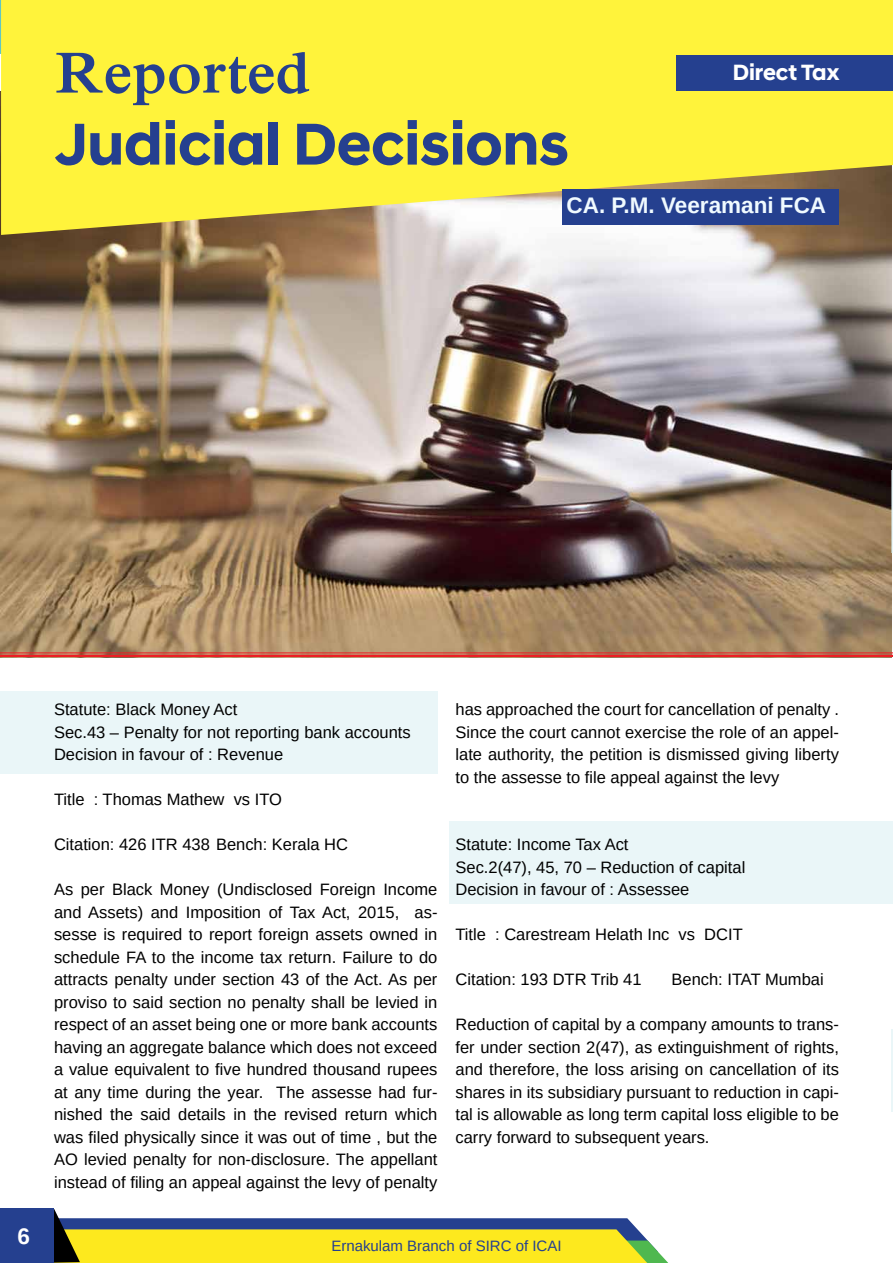
<style>
.page{position:relative;width:893px;height:1263px;background:#fff}
.page>*{position:absolute;margin:0;border:0;box-sizing:border-box;transform-origin:0 0}
.t1{font:700 60px "Hyundai Sans Head";color:#25408f}
.t2{font:700 60px "Iskoola Pota";color:#25408f}
.t3{font:700 22.5px "Arimo";color:#f0faff}
.t4{font:700 22.5px "Hyundai Sans Head";color:#fff}
.t5{font:700 22.5px "Arimo";color:#fff}
.t6{font:16.5px/22.5px "Arimo";color:#000;text-align:justify}
.t7{font:15px "Arimo";color:#25408f}
</style>
<div class="page">
<svg style="left:54px;top:1209px;width:614px;height:54px"></svg>
<div style="left:0;top:1209px;width:54px;height:54px;background:#25408f"></div>
<div style="left:0;top:691px;width:437px;height:83px;background:#eaf6f8"></div>
<div style="left:450px;top:821px;width:443px;height:83px;background:#eaf6f8"></div>
<img style="left:0;top:91px;width:892px;height:564px">
<svg style="left:1px;top:0;width:892px;height:235px;background:#f5e843"></svg>
<div style="left:676px;top:56px;width:217px;height:35px;background:#25408f"></div>
<hr style="left:0;top:655px;width:893px;height:2px;background:#ed1d24">
<hr style="left:0;top:652px;width:893px;height:1px;background:#ed1d24">
<div style="left:562px;top:189px;width:277px;height:35px;background:#25408f"></div>
<hr style="left:892px;top:470px;width:1px;height:83px;background:#d8eff2">
<hr style="left:892px;top:1029px;width:1px;height:83px;background:#d8eff2">
<h1 class="t2" style="left:55px;top:39px;width:256px">Reported</h1>
<h2 class="t4" style="left:733px;top:59px;width:108px">Direct Tax</h2>
<h1 class="t1" style="left:55px;top:108px;width:515px">Judicial Decisions</h1>
<h2 class="t3" style="left:566px;top:190px;width:261px">CA. P.M. Veeramani FCA</h2>
<h2 class="t5" style="left:18px;top:1221px;width:14px">6</h2>
<p class="t6" style="left:54px;top:698px;width:358px;text-align:left">Statute: Black Money Act<br>Sec.43 – Penalty for not reporting bank accounts<br>Decision in favour of : Revenue</p>
<p class="t6" style="left:54px;top:788px;width:230px">Title : Thomas Mathew vs ITO</p>
<p class="t6" style="left:54px;top:833px;width:296px">Citation: 426 ITR 438 Bench: Kerala HC</p>
<p class="t6" style="left:54px;top:878px;width:385px">As per Black Money (Undisclosed Foreign Income and Assets) and Imposition of Tax Act, 2015, as&shy;sesse is required to report foreign assets owned in schedule FA to the income tax return. Failure to do attracts penalty under section 43 of the Act. As per proviso to said section no penalty shall be levied in respect of an asset being one or more bank accounts having an aggregate balance which does not exceed a value equivalent to five hundred thousand rupees at any time during the year. The assesse had fur&shy;nished the said details in the revised return which was filed physically since it was out of time , but the AO levied penalty for non-disclosure. The appellant instead of filing an appeal against the levy of penalty</p>
<p class="t6" style="left:455px;top:698px;width:385px">has approached the court for cancellation of penalty .<br>Since the court cannot exercise the role of an appel&shy;late authority, the petition is dismissed giving liberty to the assesse to file appeal against the levy</p>
<p class="t6" style="left:455px;top:833px;width:291px;text-align:left">Statute: Income Tax Act<br>Sec.2(47), 45, 70 – Reduction of capital<br>Decision in favour of : Assessee</p>
<p class="t6" style="left:455px;top:923px;width:289px">Title : Carestream Helath Inc vs DCIT</p>
<p class="t6" style="left:455px;top:968px;width:188px">Citation: 193 DTR Trib 41</p>
<p class="t6" style="left:671px;top:968px;width:154px">Bench: ITAT Mumbai</p>
<p class="t6" style="left:455px;top:1013px;width:385px">Reduction of capital by a company amounts to trans&shy;fer under section 2(47), as extinguishment of rights, and therefore, the loss arising on cancellation of its shares in its subsidiary pursuant to reduction in capi&shy;tal is allowable as long term capital loss eligible to be carry forward to subsequent years.</p>
<p class="t7" style="left:331px;top:1236px;width:232px">Ernakulam Branch of SIRC of ICAI</p>
</div>
